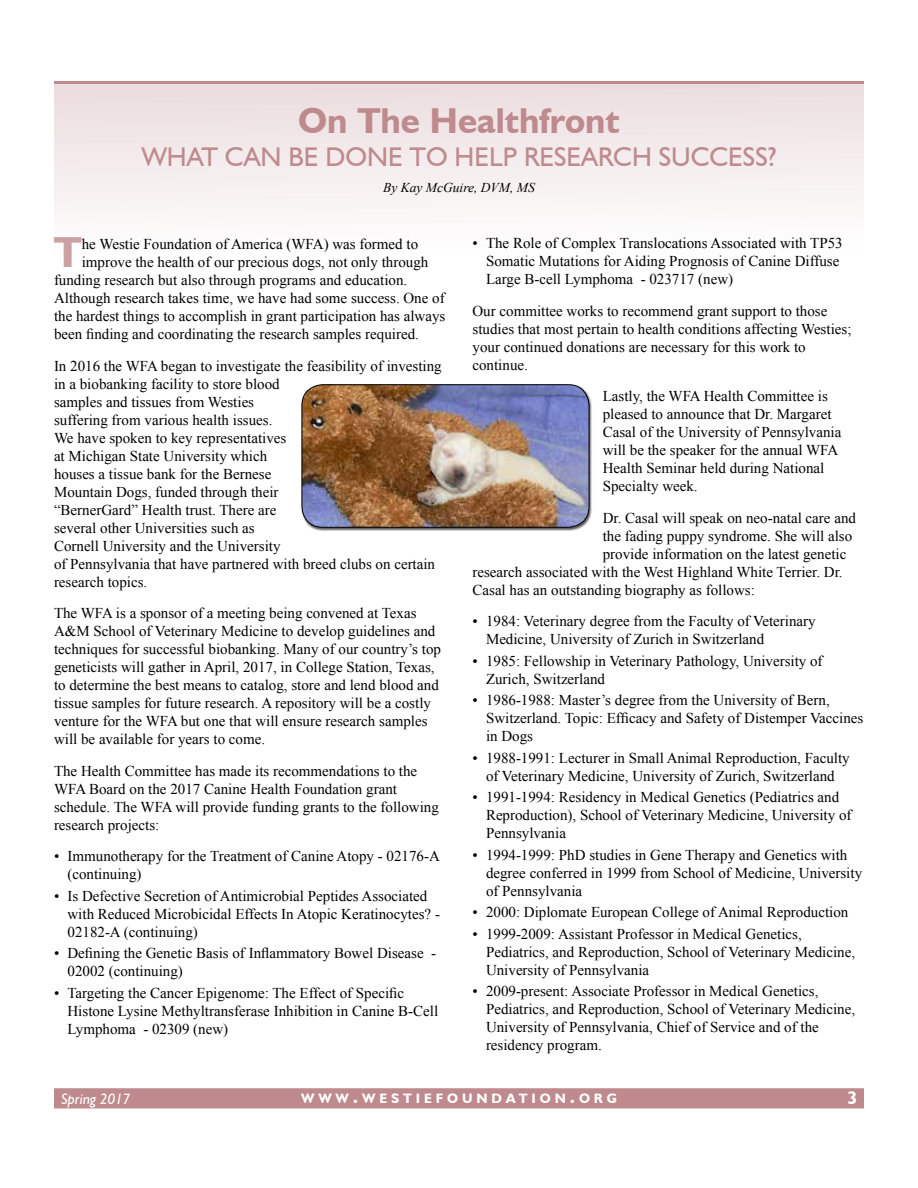
<style>
.page{position:relative;width:918px;height:1188px;background:#fff}
.page>*{position:absolute;margin:0;border:0;box-sizing:border-box;transform-origin:0 0}
.t1{font:700 43.35px "Humanist 521 BT";color:#cba1a4}
.t2{font:700 36px "Humanist 521 BT";color:#be8a8d}
.t3{font:27px "Humanist 521 BT";color:#be8a8d}
.t4{font:700 18px "Humanist 521 BT";color:#fff}
.t5{font:15px/18px "Times New Roman";color:#000}
.t6{font:italic 15px "Humanist 521 BT";color:#fff}
.t7{font:700 13.65px "Humanist 521 BT";letter-spacing:.285em;color:#fff}
.t8{font:italic 13.5px "Times New Roman";color:#000}
.s1{font-size:19.5px}
</style>
<div class="page">
<div style="left:55px;top:1089px;width:808px;height:19px;background:#be8a8d"></div>
<div style="left:54px;top:1088px;width:810px;height:20px;border:2px solid #be8a8d"></div>
<div style="left:54px;top:81px;width:810px;height:173px;background:linear-gradient(to bottom,#ebdcdd,#fff)"></div>
<hr style="left:54px;top:81px;width:810px;height:3px;background:#be8a8d">
<div style="left:301px;top:385px;width:291px;height:146px;background:#000;opacity:.65"></div>
<img style="left:302px;top:385px;width:287px;height:142px">
<div style="left:302px;top:384px;width:287px;height:144px;border:1px solid #000;border-radius:21px"></div>
<h2 class="t2" style="left:298px;top:99px;width:323px">On The Healthfront</h2>
<h3 class="t3" style="left:142px;top:140px;width:636px">WHAT CAN BE DONE TO HELP RESEARCH SUCCESS?</h3>
<p class="t8" style="left:383px;top:179px;width:153px">By Kay McGuire, DVM, MS</p>
<h1 class="t1" style="left:54px;top:226px;width:30px">T</h1>
<p class="t5" style="left:82px;top:235px;width:338px">he Westie Foundation of America (WFA) was formed to</p>
<p class="t5" style="left:82px;top:253px;width:348px">improve the health of our precious dogs, not only through</p>
<p class="t5" style="left:54px;top:271px;width:355px">funding research but also through programs and education.</p>
<p class="t5" style="left:54px;top:289px;width:392px">Although research takes time, we have had some success. One of</p>
<p class="t5" style="left:54px;top:307px;width:393px">the hardest things to accomplish in grant participation has always</p>
<p class="t5" style="left:54px;top:325px;width:366px">been finding and coordinating the research samples required.</p>
<p class="t5" style="left:54px;top:357px;width:389px">In 2016 the WFA began to investigate the feasibility of investing in a biobanking facility to store blood<br>samples and tissues from Westies<br>suffering from various health issues.<br>We have spoken to key representatives<br>at Michigan State University which<br>houses a tissue bank for the Bernese<br>Mountain Dogs, funded through their<br>“BernerGard” Health trust. There are<br>several other Universities such as<br>Cornell University and the University<br>of Pennsylvania that have partnered with breed clubs on certain research topics.</p>
<p class="t5" style="left:54px;top:604px;width:389px">The WFA is a sponsor of a meeting being convened at Texas A&amp;M School of Veterinary Medicine to develop guidelines and techniques for successful biobanking. Many of our country’s top geneticists will gather in April, 2017, in College Station, Texas, to determine the best means to catalog, store and lend blood and tissue samples for future research. A repository will be a costly venture for the WFA but one that will ensure research samples will be available for years to come.</p>
<p class="t5" style="left:54px;top:762px;width:386px">The Health Committee has made its recommendations to the WFA Board on the 2017 Canine Health Foundation grant schedule. The WFA will provide funding grants to the following research projects:</p>
<p class="t5" style="left:68px;top:847px;width:374px;text-indent:-14px">• Immunotherapy for the Treatment of Canine Atopy - 02176-A (continuing)</p>
<p class="t5" style="left:68px;top:887px;width:374px;text-indent:-14px">• Is Defective Secretion of Antimicrobial Peptides Associated with Reduced Microbicidal Effects In Atopic Keratinocytes? -<br>02182-A (continuing)</p>
<p class="t5" style="left:68px;top:944px;width:370px;text-indent:-14px">• Defining the Genetic Basis of Inflammatory Bowel Disease -<br>02002 (continuing)</p>
<p class="t5" style="left:68px;top:984px;width:372px;text-indent:-14px">• Targeting the Cancer Epigenome: The Effect of Specific<br>Histone Lysine Methyltransferase Inhibition in Canine B-Cell<br>Lymphoma - 02309 (new)</p>
<p class="t5" style="left:486px;top:234px;width:358px;text-indent:-14px">• The Role of Complex Translocations Associated with TP53<br>Somatic Mutations for Aiding Prognosis of Canine Diffuse<br>Large B-cell Lymphoma - 023717 (new)</p>
<p class="t5" style="left:472px;top:301px;width:381px">Our committee works to recommend grant support to those studies that most pertain to health conditions affecting Westies; your continued donations are necessary for this work to continue.</p>
<p class="t5" style="left:603px;top:387px;width:240px">Lastly, the WFA Health Committee is pleased to announce that Dr. Margaret Casal of the University of Pennsylvania will be the speaker for the annual WFA Health Seminar held during National Specialty week.</p>
<p class="t5" style="left:603px;top:508px;width:255px">Dr. Casal will speak on neo-natal care and</p>
<p class="t5" style="left:603px;top:526px;width:251px">the fading puppy syndrome. She will also</p>
<p class="t5" style="left:603px;top:544px;width:245px">provide information on the latest genetic</p>
<p class="t5" style="left:472px;top:562px;width:372px">research associated with the West Highland White Terrier. Dr.</p>
<p class="t5" style="left:472px;top:580px;width:284px">Casal has an outstanding biography as follows:</p>
<p class="t5" style="left:486px;top:612px;width:331px;text-indent:-14px">• 1984: Veterinary degree from the Faculty of Veterinary<br>Medicine, University of Zurich in Switzerland</p>
<p class="t5" style="left:486px;top:651px;width:338px;text-indent:-14px">• 1985: Fellowship in Veterinary Pathology, University of<br>Zurich, Switzerland</p>
<p class="t5" style="left:486px;top:691px;width:379px;text-indent:-14px">• 1986-1988: Master’s degree from the University of Bern,<br>Switzerland. Topic: Efficacy and Safety of Distemper Vaccines in Dogs</p>
<p class="t5" style="left:472px;top:748px;width:379px;text-align:center">• 1988-1991: Lecturer in Small Animal Reproduction, Faculty of Veterinary Medicine, University of Zurich, Switzerland</p>
<p class="t5" style="left:486px;top:788px;width:367px;text-indent:-14px">• 1991-1994: Residency in Medical Genetics (Pediatrics and<br>Reproduction), School of Veterinary Medicine, University of<br>Pennsylvania</p>
<p class="t5" style="left:486px;top:845px;width:378px;text-indent:-14px">• 1994-1999: PhD studies in Gene Therapy and Genetics with degree conferred in 1999 from School of Medicine, University of Pennsylvania</p>
<p class="t5" style="left:472px;top:903px;width:377px">• 2000: Diplomate European College of Animal Reproduction</p>
<p class="t5" style="left:486px;top:924px;width:371px;text-indent:-14px">• 1999-2009: Assistant Professor in Medical Genetics,<br>Pediatrics, and Reproduction, School of Veterinary Medicine,<br>University of Pennsylvania</p>
<p class="t5" style="left:486px;top:982px;width:371px;text-indent:-14px">• 2009-present: Associate Professor in Medical Genetics, Pediatrics, and Reproduction, School of Veterinary Medicine, University of Pennsylvania, Chief of Service and of the residency program.</p>
<p class="t6" style="left:62px;top:1090px;width:71px">Spring 2017</p>
<p class="t7" style="left:301px;top:1090px;width:317px">WWW<span class="s1">.</span>WESTIEFOUNDATION<span class="s1">.</span>ORG</p>
<p class="t4" style="left:847px;top:1087px;width:11px">3</p>
</div>
